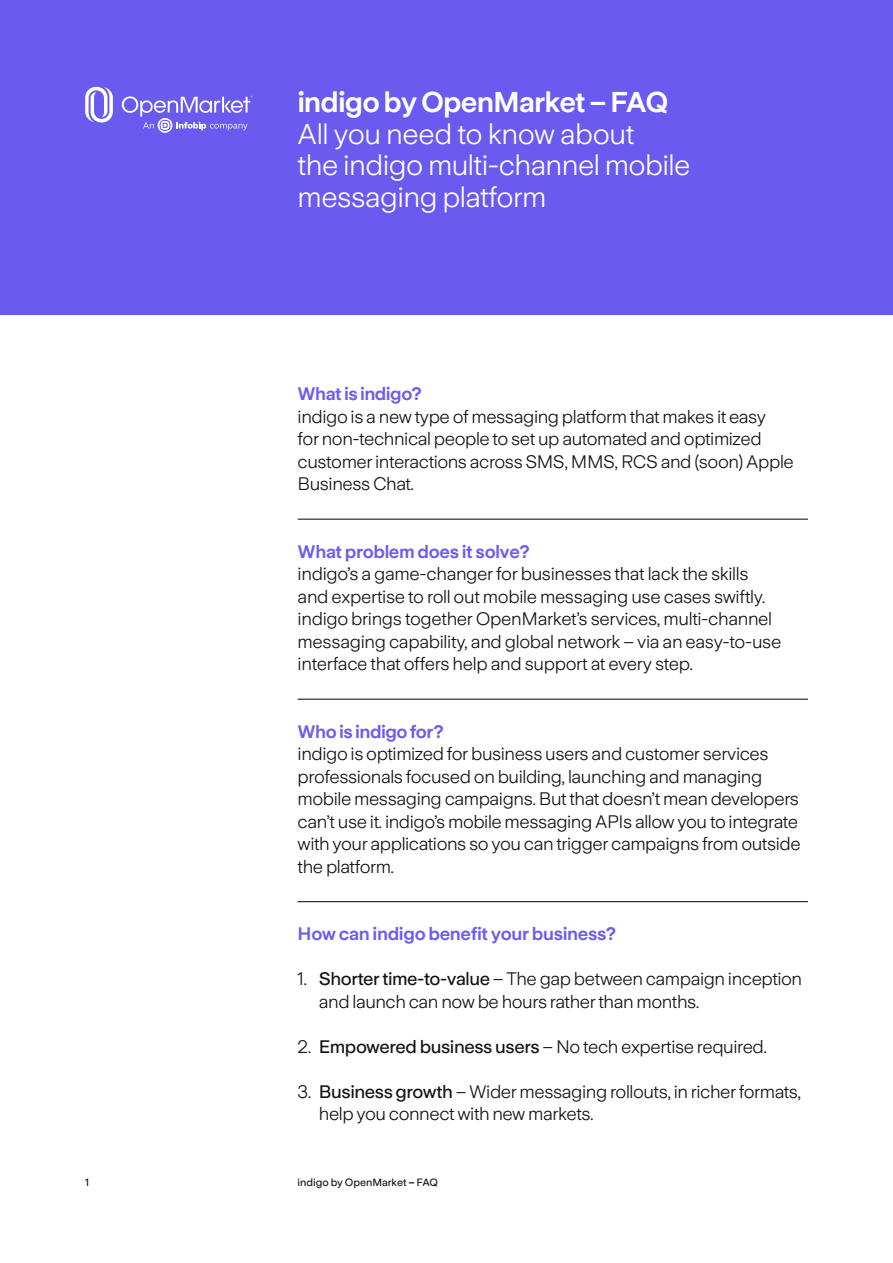
<style>
.page{position:relative;width:893px;height:1263px;background:#fff}
.page>*{position:absolute;margin:0;border:0;box-sizing:border-box;transform-origin:0 0}
.H1_5_20_24_copy{font:28.5px/31.5px "Universal Sans 400";letter-spacing:-.02em;color:#fff}
.Body_12_15{font:18px/22.5px "Universal Sans 400";letter-spacing:-.025em;color:#131313}
.Body_header_12_15{font:18px "Universal Sans 800";letter-spacing:-.02em;color:#6c5df0}
.t1{font:10.5px "Universal Sans 600";letter-spacing:-.005em;color:#131313}
.s1{font-family:"Universal Sans 800"}
.s2{font-family:"Universal Sans 600"}
</style>
<div class="page">
<div style="left:0;top:0;width:893px;height:315px;background:#695af0"></div>
<hr style="left:298px;top:519px;width:510px;height:1px;background:#000">
<hr style="left:298px;top:699px;width:510px;height:1px;background:#000">
<hr style="left:298px;top:901px;width:510px;height:1px;background:#000">
<svg style="left:85px;top:87px;width:28px;height:35px"></svg>
<svg style="left:122px;top:96px;width:131px;height:37px"></svg>
<p class="H1_5_20_24_copy" style="left:298px;top:86px;width:394px"><span class="s1">indigo by OpenMarket – FAQ<br></span>All you need to know about<br>the indigo multi-channel mobile messaging platform</p>
<p class="Body_header_12_15" style="left:298px;top:384px;width:126px">What is indigo?</p>
<p class="Body_12_15" style="left:298px;top:405px;width:498px">indigo is a new type of messaging platform that makes it easy<br>for non-technical people to set up automated and optimized customer interactions across SMS, MMS, RCS and (soon) Apple Business Chat.</p>
<p class="Body_header_12_15" style="left:298px;top:541px;width:234px">What problem does it solve?</p>
<p class="Body_12_15" style="left:298px;top:562px;width:485px">indigo’s a game-changer for businesses that lack the skills and expertise to roll out mobile messaging use cases swiftly. indigo brings together OpenMarket’s services, multi-channel messaging capability, and global network – via an easy-to-use interface that offers help and support at every step.</p>
<p class="Body_header_12_15" style="left:298px;top:721px;width:148px">Who is indigo for?</p>
<p class="Body_12_15" style="left:298px;top:742px;width:504px">indigo is optimized for business users and customer services professionals focused on building, launching and managing mobile messaging campaigns. But that doesn’t mean developers can’t use it. indigo’s mobile messaging APIs allow you to integrate with your applications so you can trigger campaigns from outside the platform.</p>
<p class="Body_header_12_15" style="left:298px;top:924px;width:320px">How can indigo benefit your business?</p>
<p class="Body_12_15" style="left:319px;top:967px;width:485px;text-indent:-21px">1. <span class="s2">Shorter time-to-value</span> – The gap between campaign inception and launch can now be hours rather than months.</p>
<p class="Body_12_15" style="left:298px;top:1035px;width:471px">2. <span class="s2">Empowered business users</span> – No tech expertise required.</p>
<p class="Body_12_15" style="left:319px;top:1080px;width:484px;text-indent:-21px">3. <span class="s2">Business growth</span> – Wider messaging rollouts, in richer formats, help you connect with new markets.</p>
<p class="t1" style="left:85px;top:1177px;width:6px">1</p>
<p class="t1" style="left:298px;top:1177px;width:142px">indigo by OpenMarket <span class="s1">–</span> FAQ</p>
</div>
